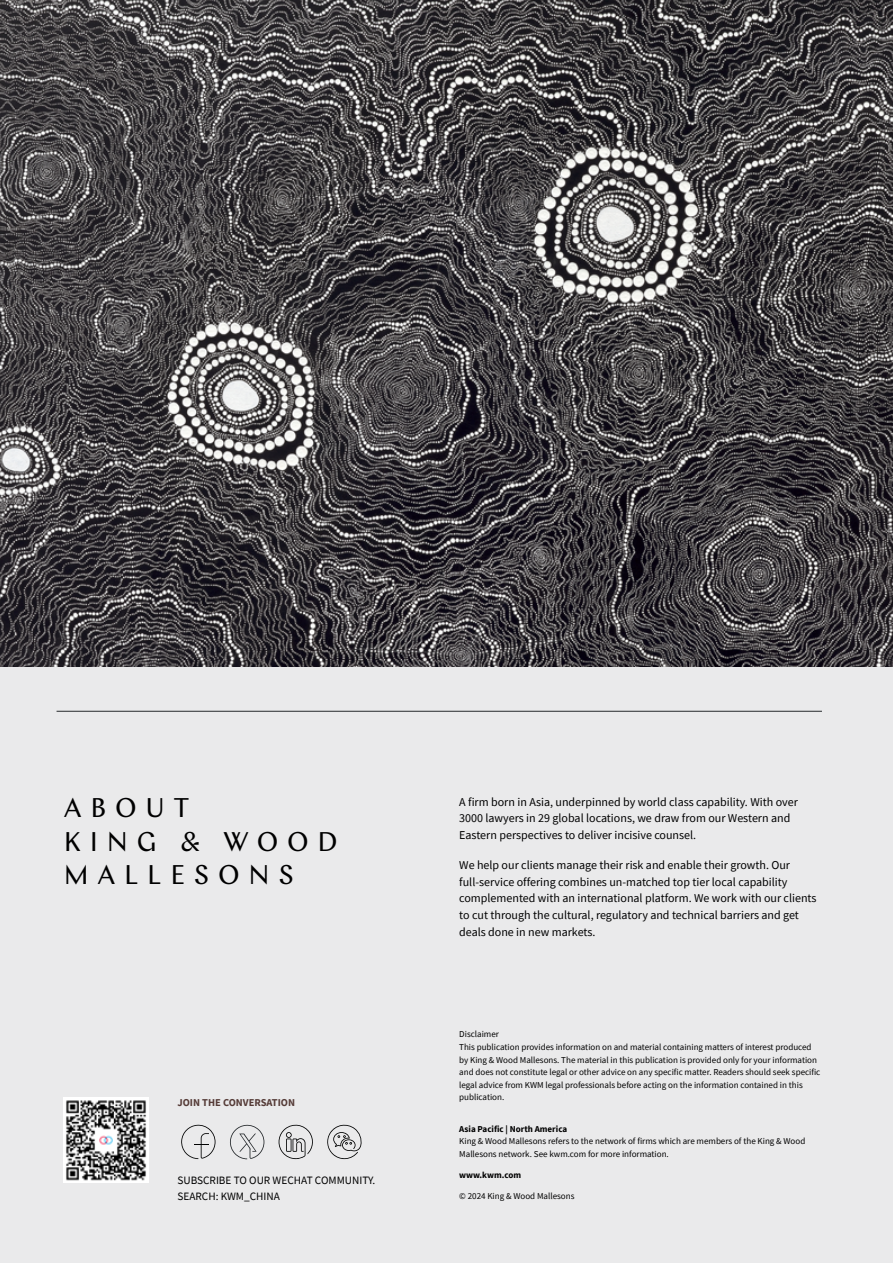
<style>
.page{position:relative;width:893px;height:1263px;background:#fff}
.page>*{position:absolute;margin:0;border:0;box-sizing:border-box;transform-origin:0 0}
.t1{font:27px/33.8px "Chap";letter-spacing:.325em;color:#000}
.t2{font:12px/16.8px "Source Sans Pro";color:#000}
.t3{font:11.25px/15.8px "Source Sans Pro";color:#000}
.t4{font:700 10.5px "Source Sans Pro";color:#553b37}
.t5{font:9px/12.6px "Source Sans Pro";color:#000}
.t6{font:700 9px "Source Sans Pro";color:#000}
</style>
<div class="page">
<div style="left:0;top:631px;width:893px;height:632px;background:#eaeaeb"></div>
<hr style="left:57px;top:711px;width:765px;height:1px;background:#25292c">
<img style="left:64px;top:1097px;width:85px;height:85px">
<svg style="left:181px;top:1124px;width:34px;height:35px"></svg>
<svg style="left:230px;top:1124px;width:34px;height:35px"></svg>
<svg style="left:278px;top:1124px;width:35px;height:35px"></svg>
<svg style="left:327px;top:1124px;width:35px;height:35px"></svg>
<img style="left:0;top:0;width:893px;height:666px">
<h1 class="t1" style="left:64px;top:790px;width:275px">ABOUT<br>KING &amp; WOOD<br>MALLESONS</h1>
<h2 class="t2" style="left:459px;top:793px;width:340px">A firm born in Asia, underpinned by world class capability. With over<br>3000 lawyers in 29 global locations, we draw from our Western and<br>Eastern perspectives to deliver incisive counsel.</h2>
<p class="t2" style="left:459px;top:856px;width:359px">We help our clients manage their risk and enable their growth. Our full-service offering combines un-matched top tier local capability complemented with an international platform. We work with our clients to cut through the cultural, regulatory and technical barriers and get deals done in new markets.</p>
<p class="t4" style="left:177px;top:1095px;width:119px">JOIN THE CONVERSATION</p>
<p class="t3" style="left:177px;top:1173px;width:199px">SUBSCRIBE TO OUR WECHAT COMMUNITY.<br>SEARCH: KWM_CHINA</p>
<p class="t5" style="left:459px;top:1028px;width:363px">Disclaimer<br>This publication provides information on and material containing matters of interest produced by King &amp; Wood Mallesons. The material in this publication is provided only for your information and does not constitute legal or other advice on any specific matter. Readers should seek specific legal advice from KWM legal professionals before acting on the information contained in this publication.</p>
<p class="t6" style="left:459px;top:1123px;width:109px">Asia Pacific | North America</p>
<p class="t5" style="left:459px;top:1135px;width:348px">King &amp; Wood Mallesons refers to the network of firms which are members of the King &amp; Wood<br>Mallesons network. See kwm.com for more information.</p>
<p class="t6" style="left:459px;top:1169px;width:63px">www.kwm.com</p>
<p class="t5" style="left:459px;top:1190px;width:117px">© 2024 King &amp; Wood Mallesons</p>
</div>
